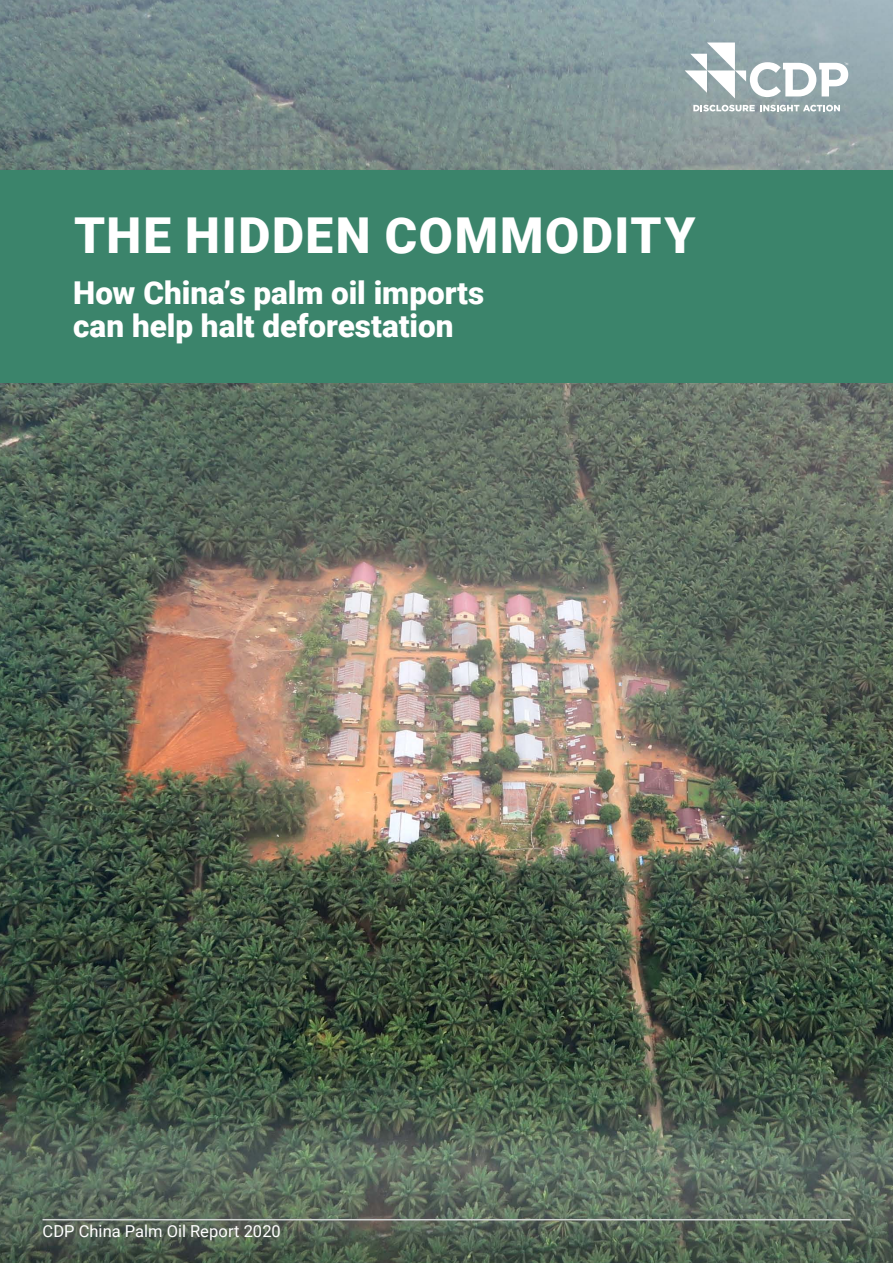
<style>
.page{position:relative;width:893px;height:1263px;background:#fff}
.page>*{position:absolute;margin:0;border:0;box-sizing:border-box;transform-origin:0 0}
.t1{font:900 49.5px "Roboto";letter-spacing:.035em;color:#fff}
.t2{font:900 31.5px/33px "Roboto";letter-spacing:.005em;color:#fff}
.t3{font:16.5px "Roboto";color:#fff}
</style>
<div class="page">
<img style="left:0;top:0;width:893px;height:1263px">
<div style="left:0;top:170px;width:893px;height:213px;background:#3b846b"></div>
<svg style="left:685px;top:43px;width:163px;height:55px"></svg>
<svg style="left:693px;top:105px;width:147px;height:6px"></svg>
<hr style="left:43px;top:1219px;width:807px;height:1px;background:#d1d3d4">
<h1 class="t1" style="left:74px;top:201px;width:623px">The Hidden Commodity</h1>
<p class="t2" style="left:73px;top:275px;width:412px">How China’s palm oil imports can help halt deforestation</p>
<p class="t3" style="left:43px;top:1219px;width:240px">CDP China Palm Oil Report 2020</p>
</div>
